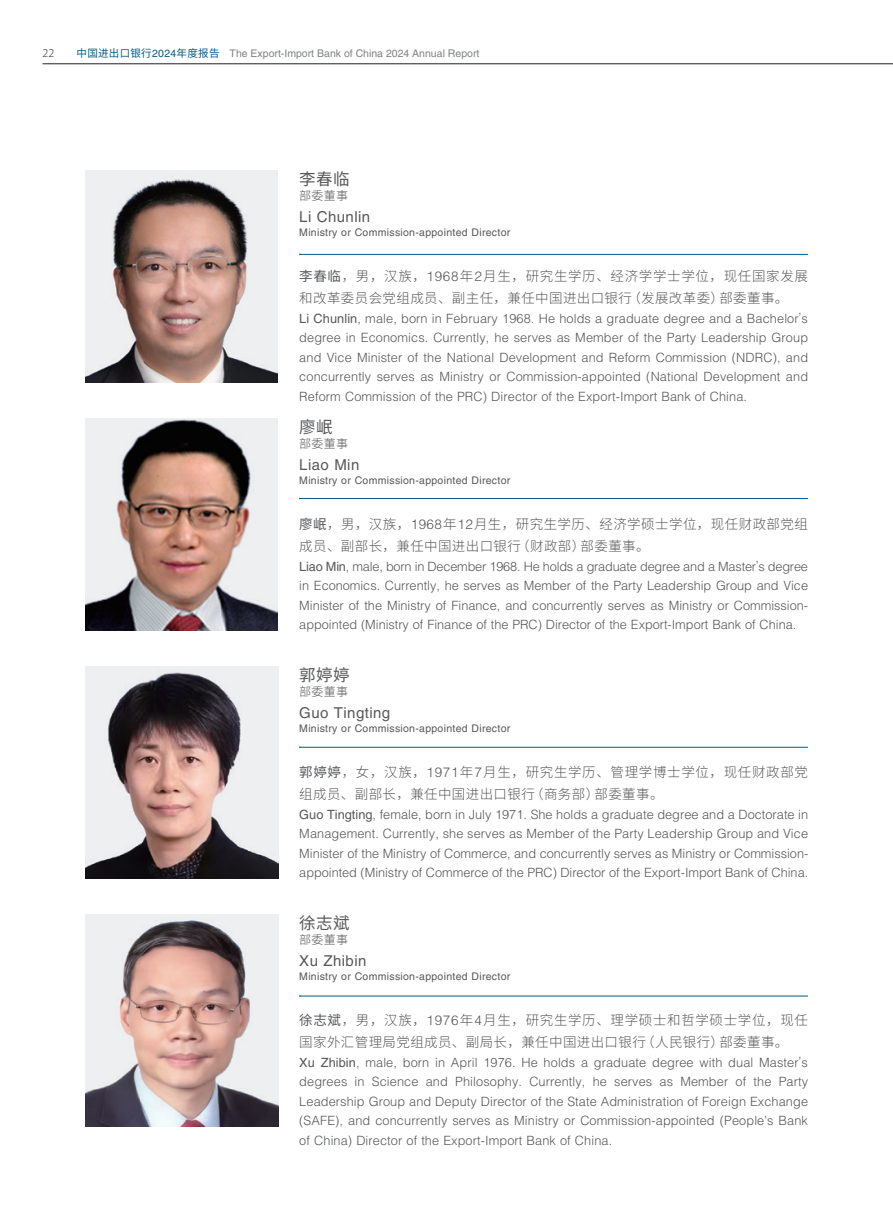
<style>
.page{position:relative;width:893px;height:1212px;background:#fff}
.page>*{position:absolute;margin:0;border:0;box-sizing:border-box;transform-origin:0 0}
.t1{font:16.5px "Source Han Sans CN";letter-spacing:.03em;color:#57585a}
.t2{font:15px "Helvetica LT Std";letter-spacing:.03em;color:#57585a}
.t3{font:300 13.5px/22.5px "Source Han Sans CN";letter-spacing:.03em;color:#57585a}
.t4{font:300 12.75px/19.5px "Helvetica LT Std";letter-spacing:.005em;color:#57585a;text-align:justify}
.t5{font:300 12px "Source Han Sans CN";letter-spacing:.03em;color:#57585a}
.t6{font:300 12px "Myriad Pro";color:#231f20}
.t7{font:10.5px "Helvetica LT Std";letter-spacing:.03em;color:#57585a}
.t8{font:10.5px "Helvetica LT Std";color:#808285}
.s1{font-family:"Source Han Sans CN";color:#075a88}
.s2{color:#075a88}
.s3{font-weight:400}
.s4{font-family:"Helvetica LT Std"}
</style>
<div class="page">
<img style="left:85px;top:170px;width:193px;height:213px">
<img style="left:85px;top:418px;width:193px;height:213px">
<img style="left:85px;top:666px;width:193px;height:213px">
<img style="left:85px;top:914px;width:193px;height:213px">
<hr style="left:300px;top:254px;width:508px;height:1px;background:#075a88">
<hr style="left:300px;top:498px;width:508px;height:1px;background:#075a88">
<hr style="left:300px;top:747px;width:508px;height:1px;background:#075a88">
<hr style="left:300px;top:996px;width:508px;height:1px;background:#075a88">
<hr style="left:43px;top:64px;width:850px;height:1px;background:#231f20">
<p class="t6" style="left:43px;top:47px;width:13px">22</p>
<p class="t8" style="left:77px;top:47px;width:404px"><span class="s1">中国进出口银行</span><span class="s2">2024</span><span class="s1">年度报告</span> The Export-Import Bank of China 2024 Annual Report</p>
<p class="t1" style="left:299px;top:169px;width:52px">李春临</p>
<p class="t5" style="left:299px;top:188px;width:51px">部委董事</p>
<p class="t2" style="left:299px;top:208px;width:72px">Li Chunlin</p>
<p class="t7" style="left:299px;top:226px;width:213px">Ministry or Commission-appointed Director</p>
<p class="t3" style="left:299px;top:265px;width:510px"><span class="s3">李春临</span>，男，汉族，<span class="s4">1968</span>年<span class="s4">2</span>月生，研究生学历、经济学学士学位，现任国家发展和改革委员会党组成员、副主任，兼任中国进出口银行（发展改革委）部委董事。</p>
<p class="t4" style="left:299px;top:308px;width:510px"><span class="s3">Li Chunlin</span>, male, born in February 1968. He holds a graduate degree and a Bachelor’s degree in Economics. Currently, he serves as Member of the Party Leadership Group and Vice Minister of the National Development and Reform Commission (NDRC), and concurrently serves as Ministry or Commission-appointed (National Development and Reform Commission of the PRC) Director of the Export-Import Bank of China.</p>
<p class="t1" style="left:299px;top:417px;width:35px">廖岷</p>
<p class="t5" style="left:299px;top:436px;width:51px">部委董事</p>
<p class="t2" style="left:299px;top:456px;width:62px">Liao Min</p>
<p class="t7" style="left:299px;top:474px;width:213px">Ministry or Commission-appointed Director</p>
<p class="t3" style="left:299px;top:513px;width:510px"><span class="s3">廖岷</span>，男，汉族，<span class="s4">1968</span>年<span class="s4">12</span>月生，研究生学历、经济学硕士学位，现任财政部党组成员、副部长，兼任中国进出口银行（财政部）部委董事。</p>
<p class="t4" style="left:299px;top:556px;width:510px"><span class="s3">Liao Min</span>, male, born in December 1968. He holds a graduate degree and a Master’s degree in Economics. Currently, he serves as Member of the Party Leadership Group and Vice Minister of the Ministry of Finance, and concurrently serves as Ministry or Commission&shy;appointed (Ministry of Finance of the PRC) Director of the Export-Import Bank of China.</p>
<p class="t1" style="left:299px;top:665px;width:52px">郭婷婷</p>
<p class="t5" style="left:299px;top:685px;width:51px">部委董事</p>
<p class="t2" style="left:299px;top:704px;width:92px">Guo Tingting</p>
<p class="t7" style="left:299px;top:722px;width:213px">Ministry or Commission-appointed Director</p>
<p class="t3" style="left:299px;top:761px;width:510px"><span class="s3">郭婷婷</span>，女，汉族，<span class="s4">1971</span>年<span class="s4">7</span>月生，研究生学历、管理学博士学位，现任财政部党组成员、副部长，兼任中国进出口银行（商务部）部委董事。</p>
<p class="t4" style="left:299px;top:804px;width:511px"><span class="s3">Guo Tingting</span>, female, born in July 1971. She holds a graduate degree and a Doctorate in Management. Currently, she serves as Member of the Party Leadership Group and Vice Minister of the Ministry of Commerce, and concurrently serves as Ministry or Commission&shy;appointed (Ministry of Commerce of the PRC) Director of the Export-Import Bank of China.</p>
<p class="t1" style="left:299px;top:913px;width:52px">徐志斌</p>
<p class="t5" style="left:299px;top:933px;width:51px">部委董事</p>
<p class="t2" style="left:299px;top:952px;width:69px">Xu Zhibin</p>
<p class="t7" style="left:299px;top:970px;width:213px">Ministry or Commission-appointed Director</p>
<p class="t3" style="left:299px;top:1009px;width:510px"><span class="s3">徐志斌</span>，男，汉族，<span class="s4">1976</span>年<span class="s4">4</span>月生，研究生学历、理学硕士和哲学硕士学位，现任国家外汇管理局党组成员、副局长，兼任中国进出口银行（人民银行）部委董事。</p>
<p class="t4" style="left:299px;top:1052px;width:510px"><span class="s3">Xu Zhibin</span>, male, born in April 1976. He holds a graduate degree with dual Master’s degrees in Science and Philosophy. Currently, he serves as Member of the Party Leadership Group and Deputy Director of the State Administration of Foreign Exchange (SAFE), and concurrently serves as Ministry or Commission-appointed (People’s Bank of China) Director of the Export-Import Bank of China.</p>
</div>
